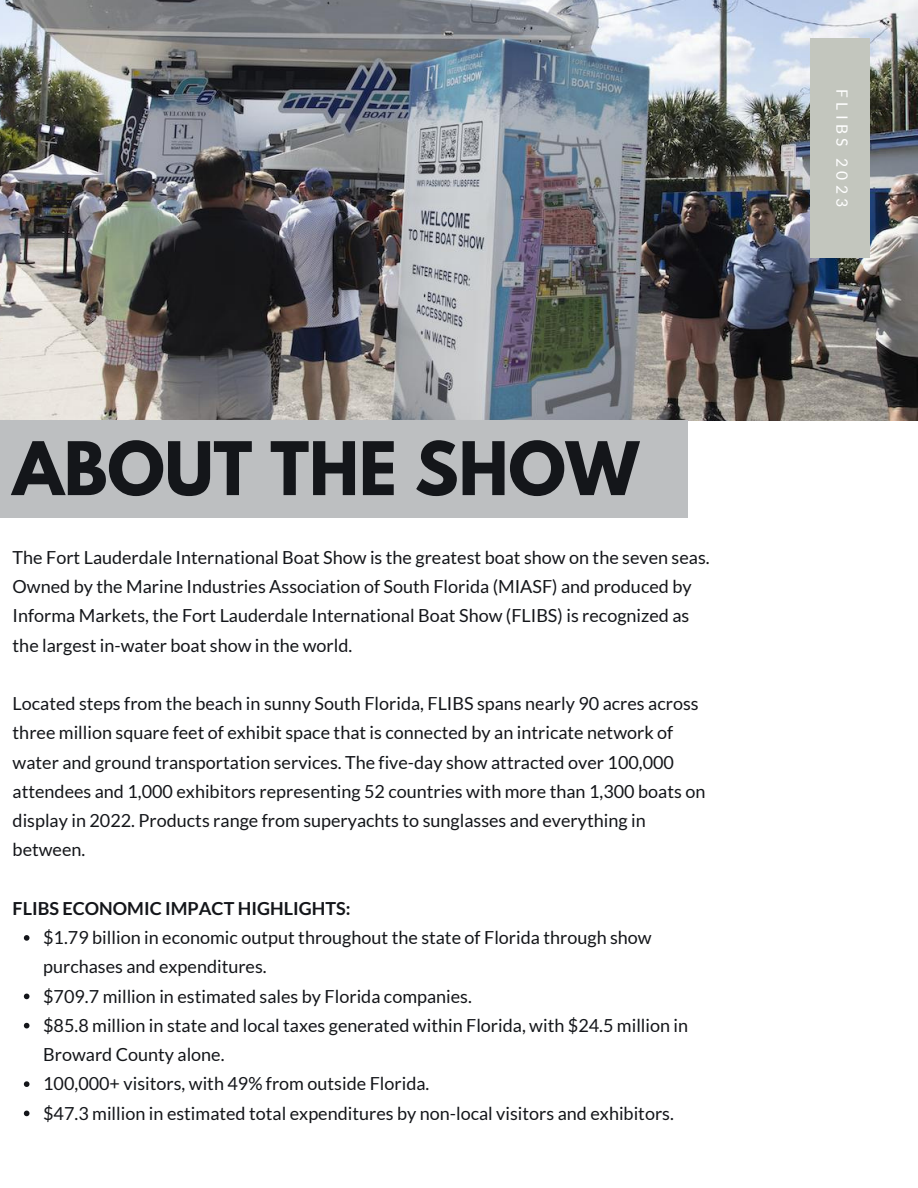
<style>
.page{position:relative;width:918px;height:1188px;background:#fff}
.page>*{position:absolute;margin:0;border:0;box-sizing:border-box;transform-origin:0 0}
.t1{font:700 65.4px "League Spartan";color:#14161a}
.t2{font:18px/29.2px "Lato";color:#14161a}
.t3{font:700 18px "Lato";color:#14161a}
.t4{font:15.6px "Lato";letter-spacing:.28em;color:#fff}
</style>
<div class="page">
<img style="left:0;top:0;width:918px;height:420px">
<div style="left:0;top:420px;width:688px;height:97px;background:#bdbfc1"></div>
<div style="left:811px;top:39px;width:58px;height:219px;background:#c3c6be"></div>
<svg style="left:24px;top:935px;width:5px;height:6px"></svg>
<svg style="left:24px;top:994px;width:5px;height:5px"></svg>
<svg style="left:24px;top:1023px;width:5px;height:5px"></svg>
<svg style="left:24px;top:1081px;width:5px;height:6px"></svg>
<svg style="left:24px;top:1111px;width:5px;height:5px"></svg>
<p class="t1" style="left:13px;top:436px;width:628px">ABOUT THE SHOW</p>
<p class="t2" style="left:13px;top:542px;width:699px">The Fort Lauderdale International Boat Show is the greatest boat show on the seven seas.<br>Owned by the Marine Industries Association of South Florida (MIASF) and produced by Informa Markets, the Fort Lauderdale International Boat Show (FLIBS) is recognized as the largest in-water boat show in the world.</p>
<p class="t2" style="left:13px;top:688px;width:694px">Located steps from the beach in sunny South Florida, FLIBS spans nearly 90 acres across three million square feet of exhibit space that is connected by an intricate network of water and ground transportation services. The five-day show attracted over 100,000 attendees and 1,000 exhibitors representing 52 countries with more than 1,300 boats on display in 2022. Products range from superyachts to sunglasses and everything in between.</p>
<p class="t3" style="left:13px;top:897px;width:339px">FLIBS ECONOMIC IMPACT HIGHLIGHTS:</p>
<p class="t2" style="left:43px;top:922px;width:610px">$1.79 billion in economic output throughout the state of Florida through show purchases and expenditures.</p>
<p class="t2" style="left:43px;top:981px;width:430px">$709.7 million in estimated sales by Florida companies.</p>
<p class="t2" style="left:43px;top:1010px;width:647px">$85.8 million in state and local taxes generated within Florida, with $24.5 million in<br>Broward County alone.</p>
<p class="t2" style="left:43px;top:1069px;width:388px">100,000+ visitors, with 49% from outside Florida.</p>
<p class="t2" style="left:43px;top:1098px;width:632px">$47.3 million in estimated total expenditures by non-local visitors and exhibitors.</p>
<p class="t4" style="left:852px;top:89px;width:120px;rotate:90deg">FLIBS 2023</p>
</div>
